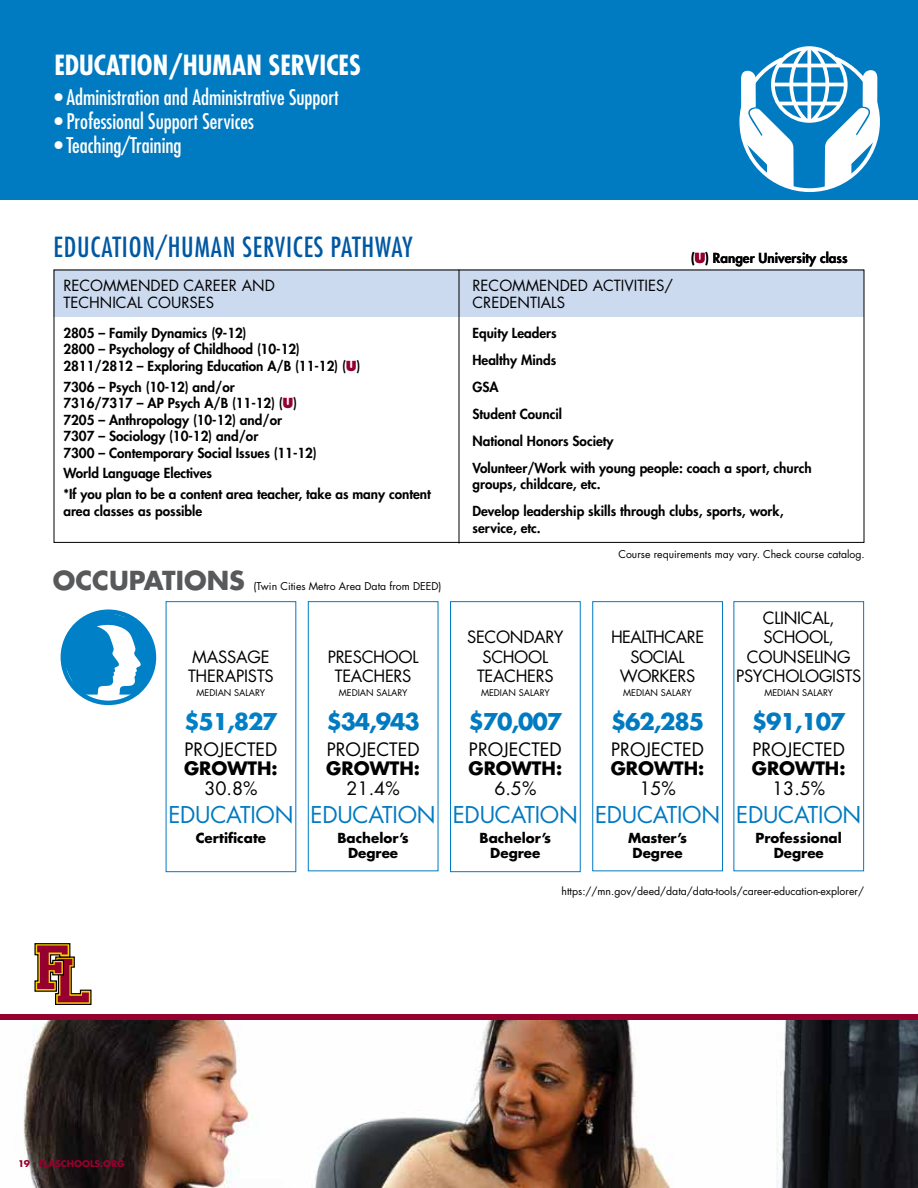
<style>
.page{position:relative;width:918px;height:1188px;background:#fff}
.page>*{position:absolute;margin:0;border:0;box-sizing:border-box;transform-origin:0 0}
.t1{font:condensed 27px "Futura";letter-spacing:.03em;color:#0058a3}
.t2{font:700 condensed 27px "Futura";color:#fff}
.t3{font:700 25.5px "Futura";color:#58595b}
.t4{font:22.5px "Futura";letter-spacing:-.01em;color:#007ac1}
.t5{font:700 22.5px "Futura";letter-spacing:-.05em;color:#007ac1}
.t6{font:700 22.5px "Futura";color:#0080c6}
.t7{font:condensed 21px "Futura";color:#fff}
.t8{font:18px "Futura";color:#000}
.t9{font:700 18px "Futura";color:#000}
.t10{font:16.5px/19.5px "Futura";letter-spacing:-.02em;color:#000;text-align:center}
.t11{font:15px/16.5px "Futura";color:#000}
.t12{font:800 13.5px/16.5px "Futura";color:#000}
.t13{font:700 13.5px/15px "Futura";color:#000;text-align:center}
.t14{font:10.5px "Futura";color:#000}
.t15{font:9px "Futura";color:#000}
.t16{font:700 9px "Futura";color:#96002e}
.s1{color:#96002e}
</style>
<div class="page">
<img style="left:24px;top:1020px;width:894px;height:168px">
<div style="left:0;top:0;width:918px;height:200px;background:#007ac1"></div>
<div style="left:54px;top:270px;width:810px;height:47px;background:#ccdaef"></div>
<hr style="left:459px;top:270px;width:1px;height:273px;background:#000">
<svg style="left:741px;top:46px;width:137px;height:144px"></svg>
<svg style="left:61px;top:614px;width:94px;height:81px"></svg>
<div style="left:61px;top:609px;width:95px;height:96px;border:4px solid #0080c6;border-radius:50%"></div>
<svg style="left:34px;top:943px;width:58px;height:62px"></svg>
<div style="left:166px;top:601px;width:130px;height:271px;border:1px solid #007ac1"></div>
<div style="left:308px;top:601px;width:130px;height:270px;border:1px solid #007ac1"></div>
<div style="left:450px;top:601px;width:131px;height:271px;border:1px solid #007ac1"></div>
<div style="left:592px;top:601px;width:131px;height:270px;border:1px solid #007ac1"></div>
<div style="left:734px;top:601px;width:130px;height:270px;border:1px solid #007ac1"></div>
<div style="left:0;top:1014px;width:918px;height:6px;background:#96002e"></div>
<h1 class="t2" style="left:54px;top:48px;width:308px">EDUCATION/HUMAN SERVICES</h1>
<h3 class="t7" style="left:54px;top:84px;width:286px">• Administration and Administrative Support</h3>
<h3 class="t7" style="left:54px;top:108px;width:201px">• Professional Support Services</h3>
<h3 class="t7" style="left:54px;top:132px;width:129px">• Teaching/Training</h3>
<h1 class="t1" style="left:54px;top:230px;width:361px">EDUCATION/HUMAN SERVICES PATHWAY</h1>
<p class="t11" style="left:63px;top:277px;width:213px">RECOMMENDED CAREER AND<br>TECHNICAL COURSES</p>
<p class="t12" style="left:63px;top:324px;width:299px">2805 – Family Dynamics (9-12)<br>2800 – Psychology of Childhood (10-12)<br>2811/2812 – Exploring Education A/B (11-12) (<span class="s1">U</span>)</p>
<p class="t12" style="left:63px;top:378px;width:255px">7306 – Psych (10-12) and/or<br>7316/7317 – AP Psych A/B (11-12) (<span class="s1">U</span>)<br>7205 – Anthropology (10-12) and/or<br>7307 – Sociology (10-12) and/or<br>7300 – Contemporary Social Issues (11-12)</p>
<p class="t12" style="left:63px;top:463px;width:369px;line-height:21px">World Language Electives<br>*If you plan to be a content area teacher, take as many content</p>
<p class="t12" style="left:63px;top:502px;width:140px">area classes as possible</p>
<h2 class="t3" style="left:53px;top:563px;width:194px">OCCUPATIONS</h2>
<p class="t14" style="left:254px;top:579px;width:189px">(Twin Cities Metro Area Data from DEED)</p>
<p class="t10" style="left:188px;top:647px;width:87px;text-align:left">MASSAGE<br>THERAPISTS</p>
<p class="t15" style="left:197px;top:686px;width:70px">MEDIAN SALARY</p>
<h3 class="t6" style="left:184px;top:706px;width:95px">$51,827</h3>
<h3 class="t8" style="left:185px;top:737px;width:94px">PROJECTED</h3>
<h3 class="t9" style="left:184px;top:756px;width:95px">GROWTH:</h3>
<h3 class="t8" style="left:204px;top:776px;width:55px">30.8%</h3>
<h3 class="t4" style="left:168px;top:800px;width:127px">EDUCATION</h3>
<p class="t13" style="left:196px;top:830px;width:72px">Certificate</p>
<p class="t10" style="left:328px;top:647px;width:92px">PRESCHOOL<br>TEACHERS</p>
<p class="t15" style="left:339px;top:686px;width:70px">MEDIAN SALARY</p>
<h3 class="t5" style="left:326px;top:706px;width:95px">$34,943</h3>
<h3 class="t8" style="left:327px;top:737px;width:94px">PROJECTED</h3>
<h3 class="t9" style="left:326px;top:756px;width:95px">GROWTH:</h3>
<h3 class="t8" style="left:347px;top:776px;width:55px">21.4%</h3>
<h3 class="t4" style="left:311px;top:800px;width:127px">EDUCATION</h3>
<p class="t13" style="left:337px;top:830px;width:73px">Bachelor’s<br>Degree</p>
<p class="t12" style="left:691px;top:249px;width:158px">(<span class="s1">U</span>) Ranger University class</p>
<p class="t11" style="left:472px;top:277px;width:202px">RECOMMENDED ACTIVITIES/<br>CREDENTIALS</p>
<p class="t12" style="left:472px;top:319px;width:341px;line-height:27px">Equity Leaders<br>Healthy Minds<br>GSA<br>Student Council<br>National Honors Society<br>Volunteer/Work with young people: coach a sport, church</p>
<p class="t12" style="left:472px;top:470px;width:313px;line-height:27px">groups, childcare, etc.<br>Develop leadership skills through clubs, sports, work,</p>
<p class="t12" style="left:472px;top:519px;width:70px">service, etc.</p>
<p class="t14" style="left:619px;top:547px;width:248px">Course requirements may vary. Check course catalog.</p>
<p class="t10" style="left:736px;top:608px;width:127px">CLINICAL,<br>SCHOOL,<br>COUNSELING<br>PSYCHOLOGISTS</p>
<p class="t15" style="left:764px;top:686px;width:70px">MEDIAN SALARY</p>
<h3 class="t5" style="left:752px;top:706px;width:95px">$91,107</h3>
<h3 class="t8" style="left:752px;top:737px;width:94px">PROJECTED</h3>
<h3 class="t9" style="left:752px;top:756px;width:95px">GROWTH:</h3>
<h3 class="t8" style="left:772px;top:776px;width:55px">13.5%</h3>
<h3 class="t4" style="left:736px;top:800px;width:127px">EDUCATION</h3>
<p class="t13" style="left:756px;top:830px;width:88px">Professional<br>Degree</p>
<p class="t14" style="left:562px;top:884px;width:304px">https://mn.gov/deed/data/data-tools/career-education-explorer/</p>
<p class="t10" style="left:467px;top:627px;width:98px">SECONDARY<br>SCHOOL<br>TEACHERS</p>
<p class="t15" style="left:481px;top:686px;width:70px">MEDIAN SALARY</p>
<h3 class="t5" style="left:469px;top:706px;width:95px">$70,007</h3>
<h3 class="t8" style="left:469px;top:737px;width:94px">PROJECTED</h3>
<h3 class="t9" style="left:469px;top:756px;width:95px">GROWTH:</h3>
<h3 class="t8" style="left:494px;top:776px;width:44px">6.5%</h3>
<h3 class="t4" style="left:453px;top:800px;width:127px">EDUCATION</h3>
<p class="t13" style="left:480px;top:830px;width:73px">Bachelor’s<br>Degree</p>
<p class="t10" style="left:611px;top:627px;width:95px">HEALTHCARE<br>SOCIAL<br>WORKERS</p>
<p class="t15" style="left:623px;top:686px;width:70px">MEDIAN SALARY</p>
<h3 class="t5" style="left:611px;top:706px;width:95px">$62,285</h3>
<h3 class="t8" style="left:611px;top:737px;width:94px">PROJECTED</h3>
<h3 class="t9" style="left:611px;top:756px;width:95px">GROWTH:</h3>
<h3 class="t8" style="left:639px;top:776px;width:38px">15%</h3>
<h3 class="t4" style="left:595px;top:800px;width:127px">EDUCATION</h3>
<p class="t13" style="left:628px;top:830px;width:60px">Master’s<br>Degree</p>
<p class="t16" style="left:18px;top:1157px;width:108px">19 FLASCHOOLS.ORG</p>
</div>
